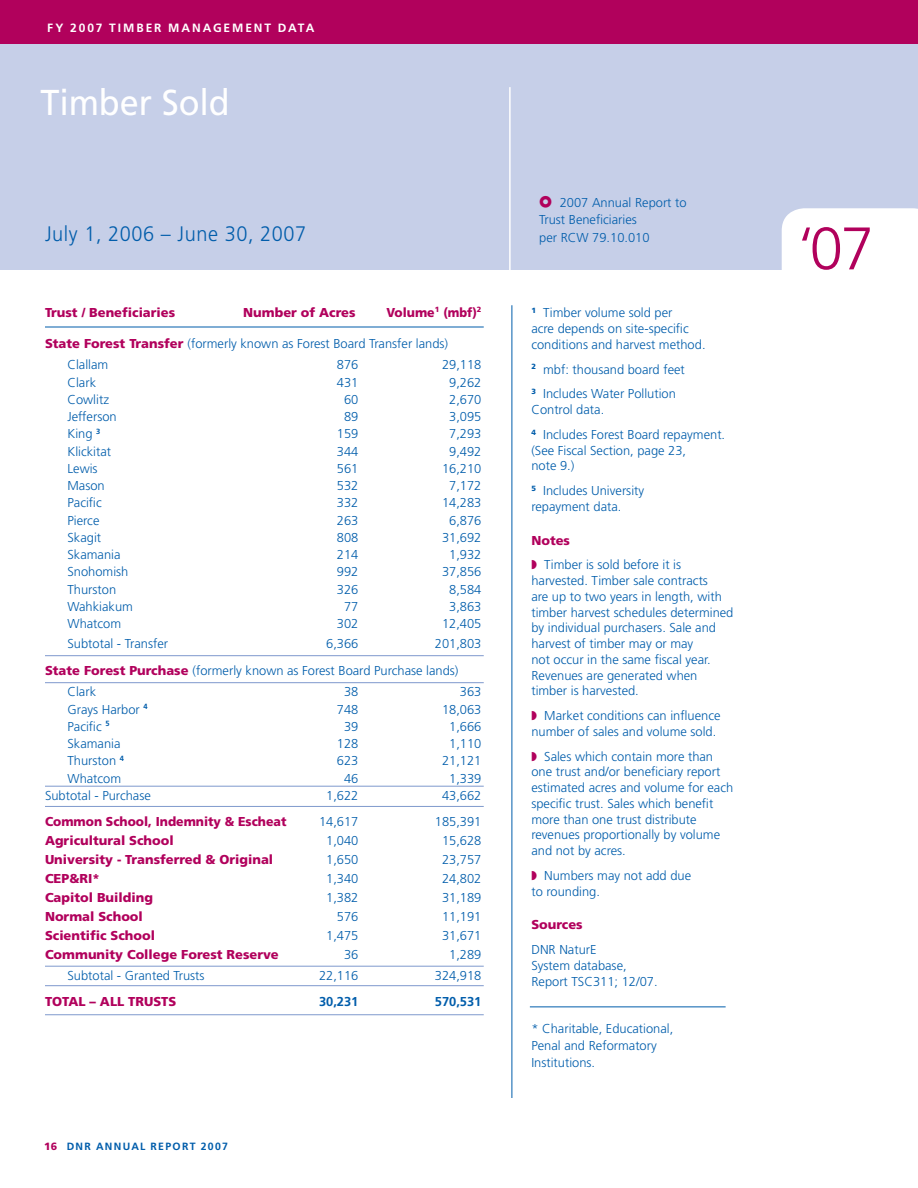
<style>
.page{position:relative;width:918px;height:1188px;background:#fff}
.page>*{position:absolute;margin:0;border:0;box-sizing:border-box;transform-origin:0 0}
.t1{font:300 60px "Frutiger";color:#b1015c}
.t2{font:36px "Frutiger";color:#fff;scale:.95 1}
.t3{font:300 21px "Frutiger";letter-spacing:.03em;color:#015dab;scale:.95 1}
.t4{font:300 12.9px/15.8px "Frutiger";color:#015dab}
.t5{font:900 12.9px "Frutiger";color:#b1015c}
.t6{font:900 12.9px "Frutiger";color:#b1015c;scale:.95 1}
.t7{font:700 12.9px "Frutiger";color:#015dab}
.t8{font:700 12px "Frutiger";letter-spacing:.16em;color:#fff}
.t9{font:700 10.5px "Frutiger";letter-spacing:.125em;color:#015dab}
.s1{font-weight:900;color:#b1015c}
.s2{color:#b1015c}
</style>
<div class="page">
<div style="left:0;top:0;width:918px;height:48px;background:#b1015c"></div>
<div style="left:0;top:44px;width:918px;height:226px;background:#c6cfe8"></div>
<div style="left:782px;top:208px;width:136px;height:62px;background:#fff"></div>
<hr style="left:509px;top:87px;width:2px;height:186px;background:#fff">
<hr style="left:45px;top:327px;width:439px;height:1px;background:#015dab">
<hr style="left:45px;top:655px;width:439px;height:1px;background:#7f99cd">
<hr style="left:45px;top:682px;width:439px;height:1px;background:#7f99cd">
<hr style="left:512px;top:305px;width:1px;height:793px;background:#015dab">
<hr style="left:45px;top:786px;width:439px;height:1px;background:#7f99cd">
<hr style="left:45px;top:806px;width:439px;height:1px;background:#7f99cd">
<hr style="left:45px;top:966px;width:439px;height:1px;background:#7f99cd">
<hr style="left:45px;top:985px;width:439px;height:1px;background:#7f99cd">
<hr style="left:45px;top:1014px;width:439px;height:1px;background:#7f99cd">
<hr style="left:530px;top:1007px;width:196px;height:1px;background:#015dab">
<p class="t8" style="left:47px;top:21px;width:72px">FY 2007 TIMBER</p>
<p class="t8" style="left:168px;top:21px;width:130px">MANAGEMENT DATA</p>
<h2 class="t2" style="left:41px;top:81px;width:201px">Timber Sold</h2>
<h3 class="t3" style="left:45px;top:222px;width:277px">July 1, 2006 – June 30, 2007</h3>
<p class="t5" style="left:45px;top:304px;width:132px">Trust / Beneficiaries</p>
<p class="t5" style="left:243px;top:304px;width:114px">Number of Acres</p>
<p class="t6" style="left:386px;top:304px;width:102px">Volume<sup>1</sup> (mbf)<sup>2</sup></p>
<p class="t4" style="left:67px;top:332px;width:382px;line-height:21.8px;text-indent:-22px"><span class="s1">State Forest Transfer</span> (formerly known as Forest Board Transfer lands)<br>Clallam</p>
<p class="t4" style="left:337px;top:357px;width:23px">876</p>
<p class="t4" style="left:442px;top:357px;width:41px">29,118</p>
<p class="t4" style="left:67px;top:374px;width:30px">Clark</p>
<p class="t4" style="left:337px;top:374px;width:23px">431</p>
<p class="t4" style="left:449px;top:374px;width:34px">9,262</p>
<p class="t4" style="left:67px;top:391px;width:43px">Cowlitz</p>
<p class="t4" style="left:344px;top:391px;width:16px">60</p>
<p class="t4" style="left:449px;top:391px;width:34px">2,670</p>
<p class="t4" style="left:67px;top:409px;width:51px">Jefferson</p>
<p class="t4" style="left:344px;top:409px;width:16px">89</p>
<p class="t4" style="left:449px;top:409px;width:34px">3,095</p>
<p class="t4" style="left:67px;top:426px;width:34px">King <sup>3</sup></p>
<p class="t4" style="left:337px;top:426px;width:23px">159</p>
<p class="t4" style="left:449px;top:426px;width:34px">7,293</p>
<p class="t4" style="left:68px;top:443px;width:45px">Klickitat</p>
<p class="t4" style="left:337px;top:443px;width:23px">344</p>
<p class="t4" style="left:449px;top:443px;width:34px">9,492</p>
<p class="t4" style="left:68px;top:460px;width:32px">Lewis</p>
<p class="t4" style="left:337px;top:460px;width:23px">561</p>
<p class="t4" style="left:442px;top:460px;width:41px">16,210</p>
<p class="t4" style="left:68px;top:478px;width:39px">Mason</p>
<p class="t4" style="left:337px;top:478px;width:23px">532</p>
<p class="t4" style="left:449px;top:478px;width:34px">7,172</p>
<p class="t4" style="left:68px;top:495px;width:36px">Pacific</p>
<p class="t4" style="left:337px;top:495px;width:23px">332</p>
<p class="t4" style="left:442px;top:495px;width:41px">14,283</p>
<p class="t4" style="left:68px;top:512px;width:34px">Pierce</p>
<p class="t4" style="left:337px;top:512px;width:23px">263</p>
<p class="t4" style="left:449px;top:512px;width:34px">6,876</p>
<p class="t4" style="left:68px;top:529px;width:35px">Skagit</p>
<p class="t4" style="left:337px;top:529px;width:23px">808</p>
<p class="t4" style="left:442px;top:529px;width:41px">31,692</p>
<p class="t4" style="left:68px;top:547px;width:55px">Skamania</p>
<p class="t4" style="left:337px;top:547px;width:23px">214</p>
<p class="t4" style="left:449px;top:547px;width:34px">1,932</p>
<p class="t4" style="left:68px;top:564px;width:62px">Snohomish</p>
<p class="t4" style="left:337px;top:564px;width:23px">992</p>
<p class="t4" style="left:442px;top:564px;width:41px">37,856</p>
<p class="t4" style="left:68px;top:581px;width:50px">Thurston</p>
<p class="t4" style="left:337px;top:581px;width:23px">326</p>
<p class="t4" style="left:449px;top:581px;width:34px">8,584</p>
<p class="t4" style="left:68px;top:598px;width:67px">Wahkiakum</p>
<p class="t4" style="left:344px;top:598px;width:16px">77</p>
<p class="t4" style="left:449px;top:598px;width:34px">3,863</p>
<p class="t4" style="left:68px;top:616px;width:55px">Whatcom</p>
<p class="t4" style="left:337px;top:616px;width:23px">302</p>
<p class="t4" style="left:442px;top:616px;width:41px">12,405</p>
<p class="t4" style="left:68px;top:636px;width:102px">Subtotal - Transfer</p>
<p class="t4" style="left:326px;top:636px;width:34px">6,366</p>
<p class="t4" style="left:45px;top:631px;width:438px;line-height:26.2px;text-indent:390px">201,803<br><span class="s1">State Forest Purchase</span> (formerly known as Forest Board Purchase lands)</p>
<p class="t4" style="left:68px;top:684px;width:30px">Clark</p>
<p class="t4" style="left:344px;top:684px;width:16px">38</p>
<p class="t4" style="left:460px;top:684px;width:23px">363</p>
<p class="t4" style="left:68px;top:701px;width:82px">Grays Harbor <sup>4</sup></p>
<p class="t4" style="left:337px;top:701px;width:23px">748</p>
<p class="t4" style="left:442px;top:701px;width:41px">18,063</p>
<p class="t4" style="left:68px;top:718px;width:44px">Pacific <sup>5</sup></p>
<p class="t4" style="left:344px;top:718px;width:16px">39</p>
<p class="t4" style="left:449px;top:718px;width:34px">1,666</p>
<p class="t4" style="left:68px;top:736px;width:55px">Skamania</p>
<p class="t4" style="left:337px;top:736px;width:23px">128</p>
<p class="t4" style="left:449px;top:736px;width:34px">1,110</p>
<p class="t4" style="left:68px;top:753px;width:58px">Thurston <sup>4</sup></p>
<p class="t4" style="left:337px;top:753px;width:23px">623</p>
<p class="t4" style="left:442px;top:753px;width:41px">21,121</p>
<p class="t4" style="left:68px;top:770px;width:55px">Whatcom</p>
<p class="t4" style="left:344px;top:770px;width:16px">46</p>
<p class="t4" style="left:449px;top:770px;width:34px">1,339</p>
<p class="t4" style="left:45px;top:787px;width:107px">Subtotal - Purchase</p>
<p class="t4" style="left:326px;top:787px;width:34px">1,622</p>
<p class="t4" style="left:442px;top:787px;width:41px">43,662</p>
<p class="t6" style="left:45px;top:814px;width:256px">Common School, Indemnity &amp; Escheat</p>
<p class="t4" style="left:319px;top:814px;width:41px">14,617</p>
<p class="t4" style="left:435px;top:814px;width:48px">185,391</p>
<p class="t5" style="left:45px;top:833px;width:130px">Agricultural School</p>
<p class="t4" style="left:326px;top:833px;width:34px">1,040</p>
<p class="t4" style="left:442px;top:833px;width:41px">15,628</p>
<p class="t5" style="left:45px;top:852px;width:230px">University - Transferred &amp; Original</p>
<p class="t4" style="left:326px;top:852px;width:34px">1,650</p>
<p class="t4" style="left:442px;top:852px;width:41px">23,757</p>
<p class="t5" style="left:45px;top:871px;width:9px">CEP</p>
<p class="t5" style="left:69px;top:871px;width:32px">&amp;RI *</p>
<p class="t4" style="left:326px;top:871px;width:34px">1,340</p>
<p class="t4" style="left:442px;top:871px;width:41px">24,802</p>
<p class="t5" style="left:45px;top:890px;width:109px">Capitol Building</p>
<p class="t4" style="left:326px;top:890px;width:34px">1,382</p>
<p class="t4" style="left:442px;top:890px;width:41px">31,189</p>
<p class="t5" style="left:45px;top:909px;width:99px">Normal School</p>
<p class="t4" style="left:337px;top:909px;width:23px">576</p>
<p class="t4" style="left:442px;top:909px;width:41px">11,191</p>
<p class="t5" style="left:45px;top:928px;width:112px">Scientific School</p>
<p class="t4" style="left:326px;top:928px;width:34px">1,475</p>
<p class="t4" style="left:442px;top:928px;width:41px">31,671</p>
<p class="t5" style="left:45px;top:947px;width:235px">Community College Forest Reserve</p>
<p class="t4" style="left:344px;top:947px;width:16px">36</p>
<p class="t4" style="left:449px;top:947px;width:34px">1,289</p>
<p class="t4" style="left:68px;top:967px;width:139px">Subtotal - Granted Trusts</p>
<p class="t4" style="left:319px;top:967px;width:41px">22,116</p>
<p class="t4" style="left:435px;top:967px;width:48px">324,918</p>
<p class="t5" style="left:45px;top:994px;width:133px">Total – All Trusts</p>
<p class="t7" style="left:319px;top:994px;width:41px">30,231</p>
<p class="t7" style="left:435px;top:994px;width:48px">570,531</p>
<p class="t9" style="left:44px;top:1140px;width:185px"><span class="s1">16</span> DNR ANN UAL REPORT 2007</p>
<p class="t4" style="left:539px;top:194px;width:149px;line-height:17.2px;text-indent:21px">2007 Annual Report to<br>Trust Beneficiaries<br>per RCW 79.10.010</p>
<p class="t4" style="left:531px;top:305px;width:176px"><sup>1</sup> Timber volume sold per<br>acre depends on site-specific conditions and harvest method.</p>
<p class="t4" style="left:531px;top:357px;width:155px;line-height:24.8px"><sup>2</sup> mbf: thousand board feet<br><sup>3</sup> Includes Water Pollution</p>
<p class="t4" style="left:531px;top:397px;width:195px;line-height:24.8px">Control data.<br><sup>4</sup> Includes Forest Board repayment.</p>
<p class="t4" style="left:531px;top:442px;width:156px">(See Fiscal Section, page 23, note 9.)</p>
<p class="t4" style="left:531px;top:483px;width:114px"><sup>5</sup> Includes University repayment data.</p>
<p class="t4" style="left:531px;top:528px;width:151px;line-height:24.8px"><span class="s1">Notes<br></span><span class="s2">◗</span> Timber is sold before it is</p>
<p class="t4" style="left:531px;top:573px;width:204px">harvested. Timber sale contracts<br>are up to two years in length, with timber harvest schedules determined by individual purchasers. Sale and harvest of timber may or may<br>not occur in the same fiscal year.<br>Revenues are generated when timber is harvested.</p>
<p class="t4" style="left:531px;top:708px;width:191px"><span class="s2">◗</span> Market conditions can influence number of sales and volume sold.</p>
<p class="t4" style="left:531px;top:748px;width:203px"><span class="s2">◗</span> Sales which contain more than one trust and/or beneficiary report estimated acres and volume for each specific trust. Sales which benefit more than one trust distribute revenues proportionally by volume and not by acres.</p>
<p class="t4" style="left:531px;top:868px;width:161px"><span class="s2">◗</span> Numbers may not add due to rounding.</p>
<p class="t5" style="left:531px;top:917px;width:53px">Sources</p>
<p class="t4" style="left:531px;top:942px;width:128px">DNR NaturE<br>System database,<br>Report TSC311; 12/07.</p>
<p class="t4" style="left:531px;top:1020px;width:143px;line-height:17.2px">* Charitable, Educational,<br>Penal and Reformatory<br>Institutions.</p>
<h1 class="t1" style="left:798px;top:215px;width:78px">‘07</h1>
</div>
